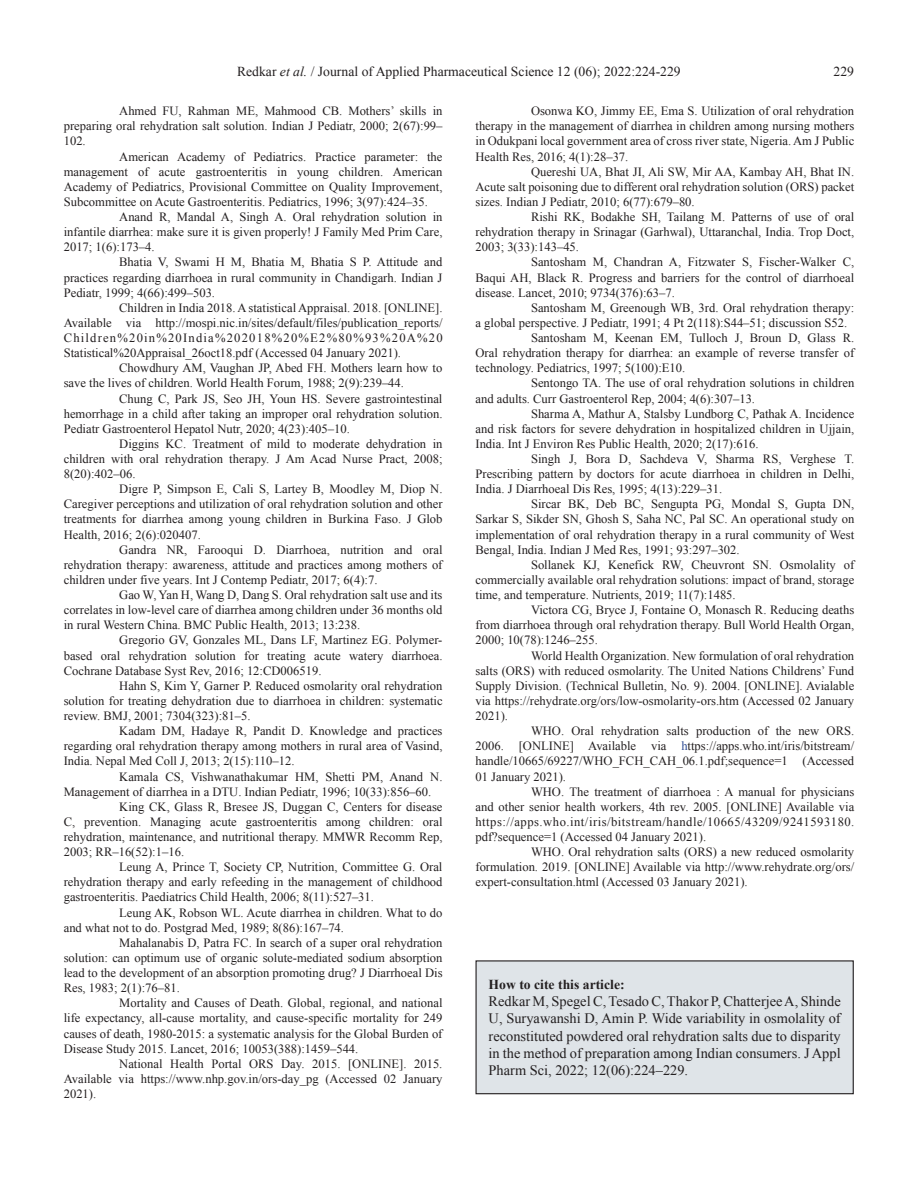
<style>
.page{position:relative;width:918px;height:1188px;background:#fff}
.page>*{position:absolute;margin:0;border:0;box-sizing:border-box;transform-origin:0 0}
.Para_Indent{font:14.4px/17.2px "Times New Roman";color:#231f20;text-align:justify}
.t1{font:13.65px "Times New Roman";color:#231f20}
.t2{font:700 13.65px "Times New Roman";color:#231f20}
.Reference_Text{font:12.6px/15.1px "Times New Roman";color:#231f20;text-align:justify}
.s1{font-style:italic}
.s2{color:#304d94}
</style>
<div class="page">
<div style="left:476px;top:961px;width:377px;height:133px;background:#dfe4e8"></div>
<div style="left:476px;top:960px;width:378px;height:134px;border:1px solid #231f20"></div>
<p class="t1" style="left:237px;top:63px;width:445px">Redkar <span class="s1">et al.</span> / Journal of Applied Pharmaceutical Science 12 (06); 2022:224-229</p>
<p class="t1" style="left:834px;top:63px;width:22px">229</p>
<p class="Reference_Text" style="left:64px;top:103px;width:380px;text-indent:56px">Ahmed FU, Rahman ME, Mahmood CB. Mothers’ skills in preparing oral rehydration salt solution. Indian J Pediatr, 2000; 2(67):99– 102.</p>
<p class="Reference_Text" style="left:64px;top:149px;width:380px;text-indent:56px">American Academy of Pediatrics. Practice parameter: the management of acute gastroenteritis in young children. American Academy of Pediatrics, Provisional Committee on Quality Improvement, Subcommittee on Acute Gastroenteritis. Pediatrics, 1996; 3(97):424–35.</p>
<p class="Reference_Text" style="left:64px;top:209px;width:380px;text-indent:56px">Anand R, Mandal A, Singh A. Oral rehydration solution in infantile diarrhea: make sure it is given properly! J Family Med Prim Care, 2017; 1(6):173–4.</p>
<p class="Reference_Text" style="left:64px;top:254px;width:380px;text-indent:56px">Bhatia V, Swami H M, Bhatia M, Bhatia S P. Attitude and practices regarding diarrhoea in rural community in Chandigarh. Indian J Pediatr, 1999; 4(66):499–503.</p>
<p class="Reference_Text" style="left:64px;top:300px;width:380px;text-indent:56px">Children in India 2018. A statistical Appraisal. 2018. [ONLINE].<br>Available via http://mospi.nic.in/sites/default/files/publication_reports/ Children%20in%20India%202018%20%E2%80%93%20A%20<br>Statistical%20Appraisal_26oct18.pdf (Accessed 04 January 2021).</p>
<p class="Reference_Text" style="left:64px;top:360px;width:380px;text-indent:56px">Chowdhury AM, Vaughan JP, Abed FH. Mothers learn how to save the lives of children. World Health Forum, 1988; 2(9):239–44.</p>
<p class="Reference_Text" style="left:64px;top:391px;width:380px;text-indent:56px">Chung C, Park JS, Seo JH, Youn HS. Severe gastrointestinal hemorrhage in a child after taking an improper oral rehydration solution.<br>Pediatr Gastroenterol Hepatol Nutr, 2020; 4(23):405–10.</p>
<p class="Reference_Text" style="left:64px;top:436px;width:380px;text-indent:56px">Diggins KC. Treatment of mild to moderate dehydration in children with oral rehydration therapy. J Am Acad Nurse Pract, 2008; 8(20):402–06.</p>
<p class="Reference_Text" style="left:64px;top:481px;width:380px;text-indent:56px">Digre P, Simpson E, Cali S, Lartey B, Moodley M, Diop N.<br>Caregiver perceptions and utilization of oral rehydration solution and other treatments for diarrhea among young children in Burkina Faso. J Glob Health, 2016; 2(6):020407.</p>
<p class="Reference_Text" style="left:64px;top:542px;width:380px;text-indent:56px">Gandra NR, Farooqui D. Diarrhoea, nutrition and oral rehydration therapy: awareness, attitude and practices among mothers of children under five years. Int J Contemp Pediatr, 2017; 6(4):7.</p>
<p class="Reference_Text" style="left:64px;top:587px;width:380px;text-indent:56px">Gao W, Yan H, Wang D, Dang S. Oral rehydration salt use and its correlates in low-level care of diarrhea among children under 36 months old in rural Western China. BMC Public Health, 2013; 13:238.</p>
<p class="Reference_Text" style="left:64px;top:632px;width:380px;text-indent:56px">Gregorio GV, Gonzales ML, Dans LF, Martinez EG. Polymer&shy;based oral rehydration solution for treating acute watery diarrhoea.<br>Cochrane Database Syst Rev, 2016; 12:CD006519.</p>
<p class="Reference_Text" style="left:64px;top:678px;width:380px;text-indent:56px">Hahn S, Kim Y, Garner P. Reduced osmolarity oral rehydration solution for treating dehydration due to diarrhoea in children: systematic review. BMJ, 2001; 7304(323):81–5.</p>
<p class="Reference_Text" style="left:64px;top:723px;width:380px;text-indent:56px">Kadam DM, Hadaye R, Pandit D. Knowledge and practices regarding oral rehydration therapy among mothers in rural area of Vasind, India. Nepal Med Coll J, 2013; 2(15):110–12.</p>
<p class="Reference_Text" style="left:64px;top:769px;width:380px;text-indent:56px">Kamala CS, Vishwanathakumar HM, Shetti PM, Anand N.<br>Management of diarrhea in a DTU. Indian Pediatr, 1996; 10(33):856–60.</p>
<p class="Reference_Text" style="left:64px;top:799px;width:380px;text-indent:56px">King CK, Glass R, Bresee JS, Duggan C, Centers for disease C, prevention. Managing acute gastroenteritis among children: oral rehydration, maintenance, and nutritional therapy. MMWR Recomm Rep, 2003; RR–16(52):1–16.</p>
<p class="Reference_Text" style="left:64px;top:859px;width:380px;text-indent:56px">Leung A, Prince T, Society CP, Nutrition, Committee G. Oral rehydration therapy and early refeeding in the management of childhood gastroenteritis. Paediatrics Child Health, 2006; 8(11):527–31.</p>
<p class="Reference_Text" style="left:64px;top:905px;width:380px;text-indent:56px">Leung AK, Robson WL. Acute diarrhea in children. What to do and what not to do. Postgrad Med, 1989; 8(86):167–74.</p>
<p class="Reference_Text" style="left:64px;top:935px;width:380px;text-indent:56px">Mahalanabis D, Patra FC. In search of a super oral rehydration solution: can optimum use of organic solute-mediated sodium absorption lead to the development of an absorption promoting drug? J Diarrhoeal Dis Res, 1983; 2(1):76–81.</p>
<p class="Reference_Text" style="left:64px;top:995px;width:380px;text-indent:56px">Mortality and Causes of Death. Global, regional, and national life expectancy, all-cause mortality, and cause-specific mortality for 249 causes of death, 1980-2015: a systematic analysis for the Global Burden of Disease Study 2015. Lancet, 2016; 10053(388):1459–544.</p>
<p class="Reference_Text" style="left:64px;top:1056px;width:380px;text-indent:56px">National Health Portal ORS Day. 2015. [ONLINE]. 2015.<br>Available via https://www.nhp.gov.in/ors-day_pg (Accessed 02 January 2021).</p>
<p class="Reference_Text" style="left:476px;top:103px;width:380px;text-indent:56px">Osonwa KO, Jimmy EE, Ema S. Utilization of oral rehydration therapy in the management of diarrhea in children among nursing mothers in Odukpani local government area of cross river state, Nigeria. Am J Public Health Res, 2016; 4(1):28–37.</p>
<p class="Reference_Text" style="left:476px;top:164px;width:380px;text-indent:56px">Quereshi UA, Bhat JI, Ali SW, Mir AA, Kambay AH, Bhat IN.<br>Acute salt poisoning due to different oral rehydration solution (ORS) packet sizes. Indian J Pediatr, 2010; 6(77):679–80.</p>
<p class="Reference_Text" style="left:476px;top:209px;width:380px;text-indent:56px">Rishi RK, Bodakhe SH, Tailang M. Patterns of use of oral rehydration therapy in Srinagar (Garhwal), Uttaranchal, India. Trop Doct, 2003; 3(33):143–45.</p>
<p class="Reference_Text" style="left:476px;top:254px;width:380px;text-indent:56px">Santosham M, Chandran A, Fitzwater S, Fischer-Walker C, Baqui AH, Black R. Progress and barriers for the control of diarrhoeal disease. Lancet, 2010; 9734(376):63–7.</p>
<p class="Reference_Text" style="left:476px;top:300px;width:380px;text-indent:56px">Santosham M, Greenough WB, 3rd. Oral rehydration therapy: a global perspective. J Pediatr, 1991; 4 Pt 2(118):S44–51; discussion S52.</p>
<p class="Reference_Text" style="left:476px;top:330px;width:380px;text-indent:56px">Santosham M, Keenan EM, Tulloch J, Broun D, Glass R.<br>Oral rehydration therapy for diarrhea: an example of reverse transfer of technology. Pediatrics, 1997; 5(100):E10.</p>
<p class="Reference_Text" style="left:476px;top:375px;width:380px;text-indent:56px">Sentongo TA. The use of oral rehydration solutions in children and adults. Curr Gastroenterol Rep, 2004; 4(6):307–13.</p>
<p class="Reference_Text" style="left:476px;top:406px;width:380px;text-indent:56px">Sharma A, Mathur A, Stalsby Lundborg C, Pathak A. Incidence and risk factors for severe dehydration in hospitalized children in Ujjain, India. Int J Environ Res Public Health, 2020; 2(17):616.</p>
<p class="Reference_Text" style="left:476px;top:451px;width:380px;text-indent:56px">Singh J, Bora D, Sachdeva V, Sharma RS, Verghese T.<br>Prescribing pattern by doctors for acute diarrhoea in children in Delhi, India. J Diarrhoeal Dis Res, 1995; 4(13):229–31.</p>
<p class="Reference_Text" style="left:476px;top:496px;width:380px;text-indent:56px">Sircar BK, Deb BC, Sengupta PG, Mondal S, Gupta DN, Sarkar S, Sikder SN, Ghosh S, Saha NC, Pal SC. An operational study on implementation of oral rehydration therapy in a rural community of West Bengal, India. Indian J Med Res, 1991; 93:297–302.</p>
<p class="Reference_Text" style="left:476px;top:557px;width:380px;text-indent:56px">Sollanek KJ, Kenefick RW, Cheuvront SN. Osmolality of commercially available oral rehydration solutions: impact of brand, storage time, and temperature. Nutrients, 2019; 11(7):1485.</p>
<p class="Reference_Text" style="left:476px;top:602px;width:380px;text-indent:56px">Victora CG, Bryce J, Fontaine O, Monasch R. Reducing deaths from diarrhoea through oral rehydration therapy. Bull World Health Organ, 2000; 10(78):1246–255.</p>
<p class="Reference_Text" style="left:476px;top:648px;width:380px;text-indent:56px">World Health Organization. New formulation of oral rehydration salts (ORS) with reduced osmolarity. The United Nations Childrens’ Fund Supply Division. (Technical Bulletin, No. 9). 2004. [ONLINE]. Avialable via https://rehydrate.org/ors/low-osmolarity-ors.htm (Accessed 02 January 2021).</p>
<p class="Reference_Text" style="left:476px;top:723px;width:380px;text-indent:56px">WHO. Oral rehydration salts production of the new ORS.<br>2006. [ONLINE] Available via <span class="s2">h</span>ttps://apps.who.int/iris/bitstream/ handle/10665/69227/WHO_FCH_CAH_06.1.pdf;sequence=1 (Accessed 01 January 2021).</p>
<p class="Reference_Text" style="left:476px;top:784px;width:380px;text-indent:56px">WHO. The treatment of diarrhoea : A manual for physicians and other senior health workers, 4th rev. 2005. [ONLINE] Available via https://apps.who.int/iris/bitstream/handle/10665/43209/9241593180. pdf?sequence=1 (Accessed 04 January 2021).</p>
<p class="Reference_Text" style="left:476px;top:844px;width:380px;text-indent:56px">WHO. Oral rehydration salts (ORS) a new reduced osmolarity formulation. 2019. [ONLINE] Available via http://www.rehydrate.org/ors/ expert-consultation.html (Accessed 03 January 2021).</p>
<p class="t2" style="left:489px;top:975px;width:138px">How to cite this article:</p>
<p class="Para_Indent" style="left:489px;top:992px;width:354px">Redkar M, Spegel C, Tesado C, Thakor P, Chatterjee A, Shinde U, Suryawanshi D, Amin P. Wide variability in osmolality of reconstituted powdered oral rehydration salts due to disparity in the method of preparation among Indian consumers. J Appl Pharm Sci, 2022; 12(06):224–229.</p>
</div>
